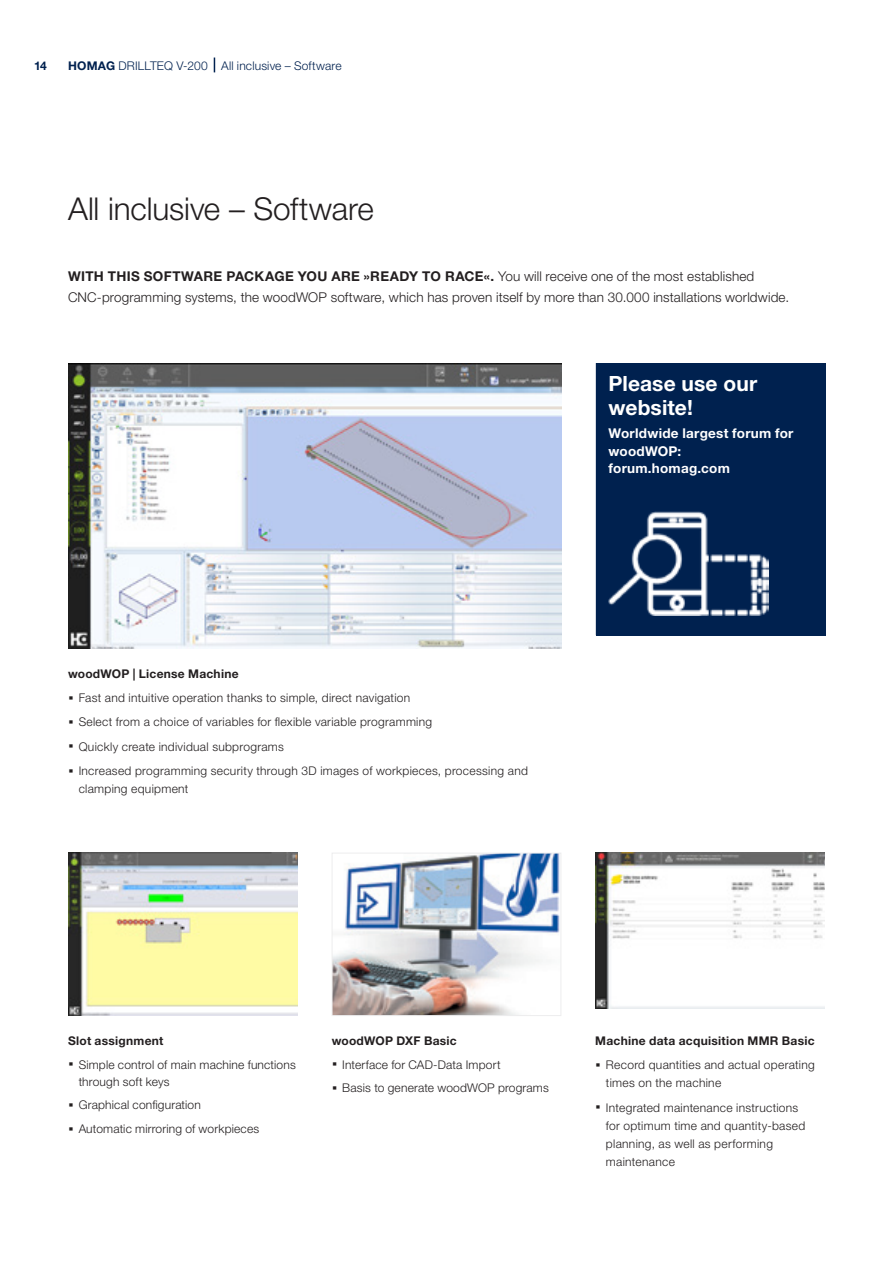
<style>
.page{position:relative;width:893px;height:1263px;background:#fff}
.page>*{position:absolute;margin:0;border:0;box-sizing:border-box;transform-origin:0 0}
._01_Headline_21pt_25{font:300 31.5px "Helvetica Neue LTW1 G";letter-spacing:-.005em;color:#231f20}
._13_Highlight_Head_1{font:700 21px/24px "Helvetica Neue LTW1 G";letter-spacing:.005em;color:#fff}
._03_Copy_9pt_light_A{font:300 13.5px/20.4px "Helvetica Neue LTW1 G";letter-spacing:.01em;color:#231f20}
._13_Hinweis_9_11_5Pt{font:700 13.5px/17.2px "Helvetica Neue LTW1 G";letter-spacing:.02em;color:#fff}
.t1{font:300 12px/18px "Helvetica Neue LTW1 G";letter-spacing:.025em;color:#231f20}
._05_BU_8Pt_13_6pt_Bu{font:700 12px "Helvetica Neue LTW1 G";letter-spacing:.02em;color:#231f20}
.Musterseiten_Rubrike{font:300 12px "Helvetica Neue LTW1 G";letter-spacing:.015em;color:#00214f}
.t2{font:700 12px "Helvetica Neue LTW1 G";color:#00214f}
.s1{font-weight:700}
.s2{font-weight:700;font-size:21px}
</style>
<div class="page">
<img style="left:68px;top:363px;width:493px;height:286px">
<img style="left:334px;top:855px;width:225px;height:159px">
<div style="left:332px;top:853px;width:229px;height:163px;border:1px solid #ededee"></div>
<img style="left:68px;top:853px;width:230px;height:163px">
<img style="left:595px;top:853px;width:230px;height:155px">
<svg style="left:214px;top:58px;width:1px;height:14px"></svg>
<div style="left:596px;top:363px;width:229px;height:272px;background:#00214f"></div>
<img style="left:609px;top:512px;width:159px;height:103px">
<p class="t2" style="left:34px;top:58px;width:14px">14</p>
<p class="Musterseiten_Rubrike" style="left:68px;top:58px;width:275px"><span class="s1">HOMAG</span> DRILLTEQ V-200 All inclusive – Software</p>
<p class="_01_Headline_21pt_25" style="left:68px;top:190px;width:307px">All inclusive – Software</p>
<p class="_03_Copy_9pt_light_A" style="left:68px;top:266px;width:723px"><span class="s1">WITH THIS SOFTWARE PACKAGE YOU ARE »READY TO RACE«.</span> You will receive one of the most established<br>CNC-programming systems, the woodWOP software, which has proven itself by more than 30.000 installations worldwide.</p>
<p class="_13_Highlight_Head_1" style="left:609px;top:371px;width:150px">Please use our website!</p>
<p class="_13_Hinweis_9_11_5Pt" style="left:609px;top:425px;width:186px">Worldwide largest forum for woodWOP: forum.homag.com</p>
<p class="_05_BU_8Pt_13_6pt_Bu" style="left:68px;top:666px;width:172px">woodWOP | License Machine</p>
<p class="t1" style="left:68px;top:689px;width:344px"><span class="s2">·</span> Fast and intuitive operation thanks to simple, direct navigation</p>
<p class="t1" style="left:68px;top:713px;width:366px"><span class="s2">·</span> Select from a choice of variables for flexible variable programming</p>
<p class="t1" style="left:68px;top:737px;width:217px"><span class="s2">·</span> Quickly create individual subprograms</p>
<p class="t1" style="left:79px;top:762px;width:451px;text-indent:-11px"><span class="s2">·</span> Increased programming security through 3D images of workpieces, processing and clamping equipment</p>
<p class="_05_BU_8Pt_13_6pt_Bu" style="left:68px;top:1033px;width:97px">Slot assignment</p>
<p class="t1" style="left:79px;top:1055px;width:219px;line-height:17.2px;text-indent:-11px"><span class="s2">·</span> Simple control of main machine functions through soft keys</p>
<p class="t1" style="left:68px;top:1096px;width:134px"><span class="s2">·</span> Graphical configuration</p>
<p class="t1" style="left:68px;top:1120px;width:193px"><span class="s2">·</span> Automatic mirroring of workpieces</p>
<p class="_05_BU_8Pt_13_6pt_Bu" style="left:332px;top:1033px;width:127px">woodWOP DXF Basic</p>
<p class="t1" style="left:332px;top:1055px;width:170px"><span class="s2">·</span> Interface for CAD-Data Import</p>
<p class="t1" style="left:332px;top:1079px;width:219px"><span class="s2">·</span> Basis to generate woodWOP programs</p>
<p class="_05_BU_8Pt_13_6pt_Bu" style="left:595px;top:1033px;width:221px">Machine data acquisition MMR Basic</p>
<p class="t1" style="left:606px;top:1056px;width:210px;text-indent:-11px"><span class="s2">·</span> Record quantities and actual operating times on the machine</p>
<p class="t1" style="left:606px;top:1098px;width:201px;text-indent:-11px"><span class="s2">·</span> Integrated maintenance instructions for optimum time and quantity-based planning, as well as performing maintenance</p>
</div>
